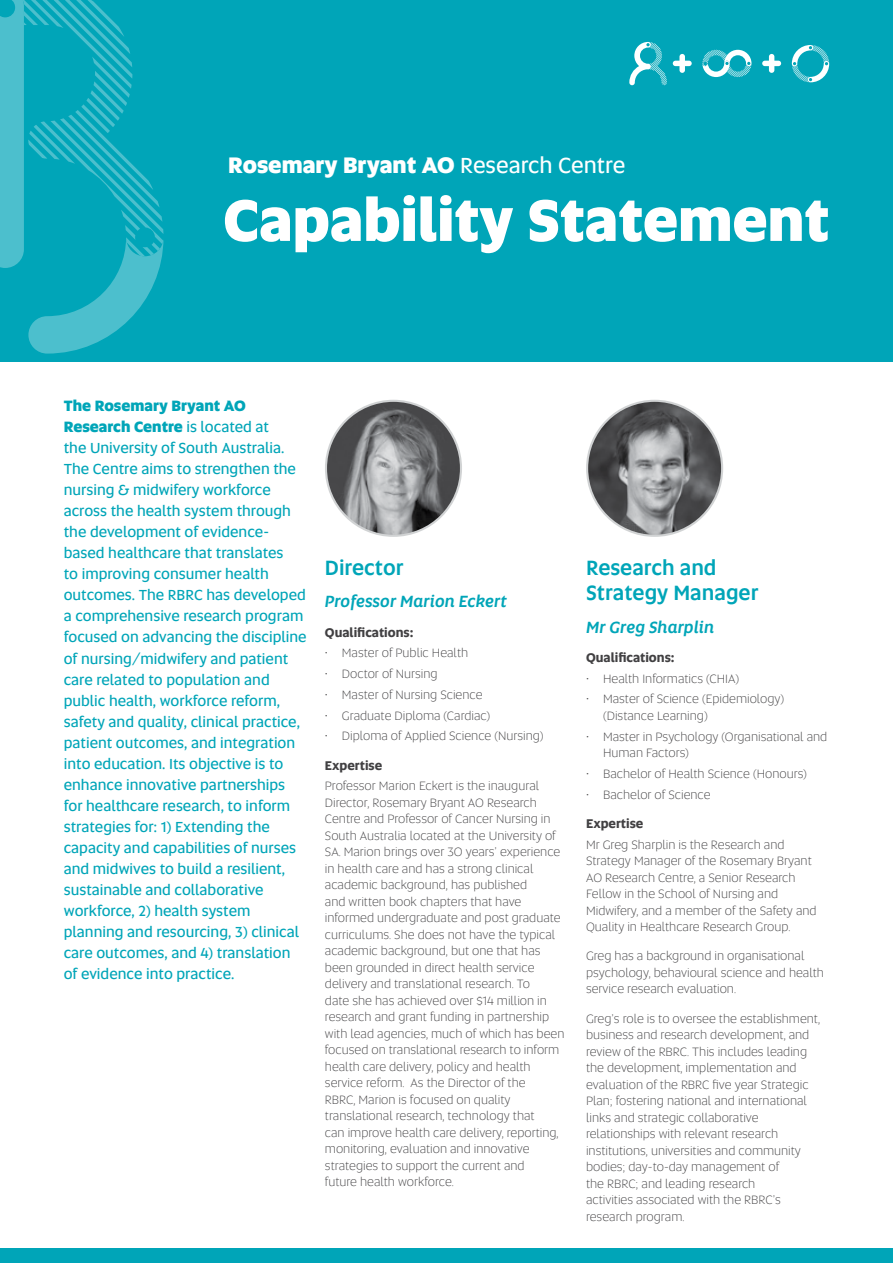
<style>
.page{position:relative;width:893px;height:1263px;background:#fff}
.page>*{position:absolute;margin:0;border:0;box-sizing:border-box;transform-origin:0 0}
.t1{font:800 58.5px "Altis Uni SA";color:#fff}
.t2{font:800 22.5px "Altis Uni SA";color:#fff}
.t3{font:500 21px/25.2px "Altis Uni SA";color:#00a5b8}
.t4{font:italic 500 16.5px "Altis Uni SA";color:#00a5b8}
.t5{font:15px/21px "Altis Uni SA";color:#00a5b8}
.t6{font:300 12.75px/16.5px "Altis Uni SA";color:#414042}
.t7{font:700 12.75px "Altis Uni SA";color:#414042}
.s1{font-weight:400}
.s2{font-weight:800}
</style>
<div class="page">
<img style="left:326px;top:401px;width:135px;height:135px;border-radius:67px">
<img style="left:587px;top:401px;width:135px;height:135px;border-radius:67px">
<div style="left:0;top:0;width:893px;height:361px;background:#00a5b8"></div>
<div style="left:0;top:1248px;width:893px;height:15px;background:#00a5b8"></div>
<svg style="left:0;top:0;width:164px;height:354px"></svg>
<svg style="left:673px;top:54px;width:19px;height:19px"></svg>
<svg style="left:762px;top:54px;width:19px;height:19px"></svg>
<svg style="left:629px;top:42px;width:38px;height:43px"></svg>
<svg style="left:792px;top:45px;width:38px;height:38px"></svg>
<svg style="left:702px;top:50px;width:49px;height:27px"></svg>
<h2 class="t2" style="left:228px;top:148px;width:399px">Rosemary Bryant AO <span class="s1">Research Centre</span></h2>
<h1 class="t1" style="left:223px;top:176px;width:607px">Capability Statement</h1>
<p class="t5" style="left:64px;top:395px;width:244px"><span class="s2">The Rosemary Bryant AO<br>Research Centre</span> is located at<br>the University of South Australia.<br>The Centre aims to strengthen the nursing &amp; midwifery workforce across the health system through the development of evidence&shy;based healthcare that translates<br>to improving consumer health outcomes. The RBRC has developed a comprehensive research program focused on advancing the discipline of nursing/midwifery and patient care related to population and public health, workforce reform, safety and quality, clinical practice, patient outcomes, and integration into education. Its objective is to enhance innovative partnerships for healthcare research, to inform strategies for: 1) Extending the capacity and capabilities of nurses and midwives to build a resilient, sustainable and collaborative workforce, 2) health system planning and resourcing, 3) clinical care outcomes, and 4) translation of evidence into practice.</p>
<h3 class="t3" style="left:325px;top:554px;width:80px">Director</h3>
<p class="t4" style="left:325px;top:589px;width:183px">Professor Marion Eckert</p>
<p class="t7" style="left:325px;top:623px;width:90px">Qualifications:</p>
<p class="t6" style="left:325px;top:644px;width:145px">• Master of Public Health</p>
<p class="t6" style="left:325px;top:665px;width:114px">• Doctor of Nursing</p>
<p class="t6" style="left:325px;top:686px;width:159px">• Master of Nursing Science</p>
<p class="t6" style="left:325px;top:707px;width:167px">• Graduate Diploma (Cardiac)</p>
<p class="t6" style="left:325px;top:727px;width:220px">• Diploma of Applied Science (Nursing)</p>
<p class="t7" style="left:325px;top:756px;width:59px">Expertise</p>
<p class="t6" style="left:325px;top:777px;width:241px">Professor Marion Eckert is the inaugural Director, Rosemary Bryant AO Research Centre and Professor of Cancer Nursing in South Australia located at the University of SA. Marion brings over 30 years’ experience in health care and has a strong clinical academic background, has published<br>and written book chapters that have informed undergraduate and post graduate curriculums. She does not have the typical academic background, but one that has been grounded in direct health service delivery and translational research. To<br>date she has achieved over $14 million in research and grant funding in partnership with lead agencies, much of which has been focused on translational research to inform health care delivery, policy and health service reform. As the Director of the<br>RBRC, Marion is focused on quality translational research, technology that<br>can improve health care delivery, reporting, monitoring, evaluation and innovative strategies to support the current and<br>future health workforce.</p>
<h3 class="t3" style="left:586px;top:554px;width:174px">Research and<br>Strategy Manager</h3>
<p class="t4" style="left:586px;top:615px;width:130px">Mr Greg Sharplin</p>
<p class="t7" style="left:586px;top:648px;width:90px">Qualifications:</p>
<p class="t6" style="left:586px;top:670px;width:155px">• Health Informatics (CHIA)</p>
<p class="t6" style="left:603px;top:690px;width:182px;text-indent:-17px">• Master of Science (Epidemiology) (Distance Learning)</p>
<p class="t6" style="left:603px;top:728px;width:226px;text-indent:-17px">• Master in Psychology (Organisational and<br>Human Factors)</p>
<p class="t6" style="left:586px;top:765px;width:222px">• Bachelor of Health Science (Honours)</p>
<p class="t6" style="left:586px;top:786px;width:126px">• Bachelor of Science</p>
<p class="t7" style="left:586px;top:814px;width:59px">Expertise</p>
<p class="t6" style="left:586px;top:836px;width:232px">Mr Greg Sharplin is the Research and Strategy Manager of the Rosemary Bryant AO Research Centre, a Senior Research Fellow in the School of Nursing and Midwifery, and a member of the Safety and Quality in Healthcare Research Group.</p>
<p class="t6" style="left:586px;top:947px;width:239px">Greg has a background in organisational psychology, behavioural science and health service research evaluation.</p>
<p class="t6" style="left:586px;top:1010px;width:236px">Greg’s role is to oversee the establishment, business and research development, and review of the RBRC. This includes leading the development, implementation and evaluation of the RBRC five year Strategic Plan; fostering national and international links and strategic collaborative relationships with relevant research institutions, universities and community bodies; day-to-day management of<br>the RBRC; and leading research<br>activities associated with the RBRC’s research program.</p>
</div>
